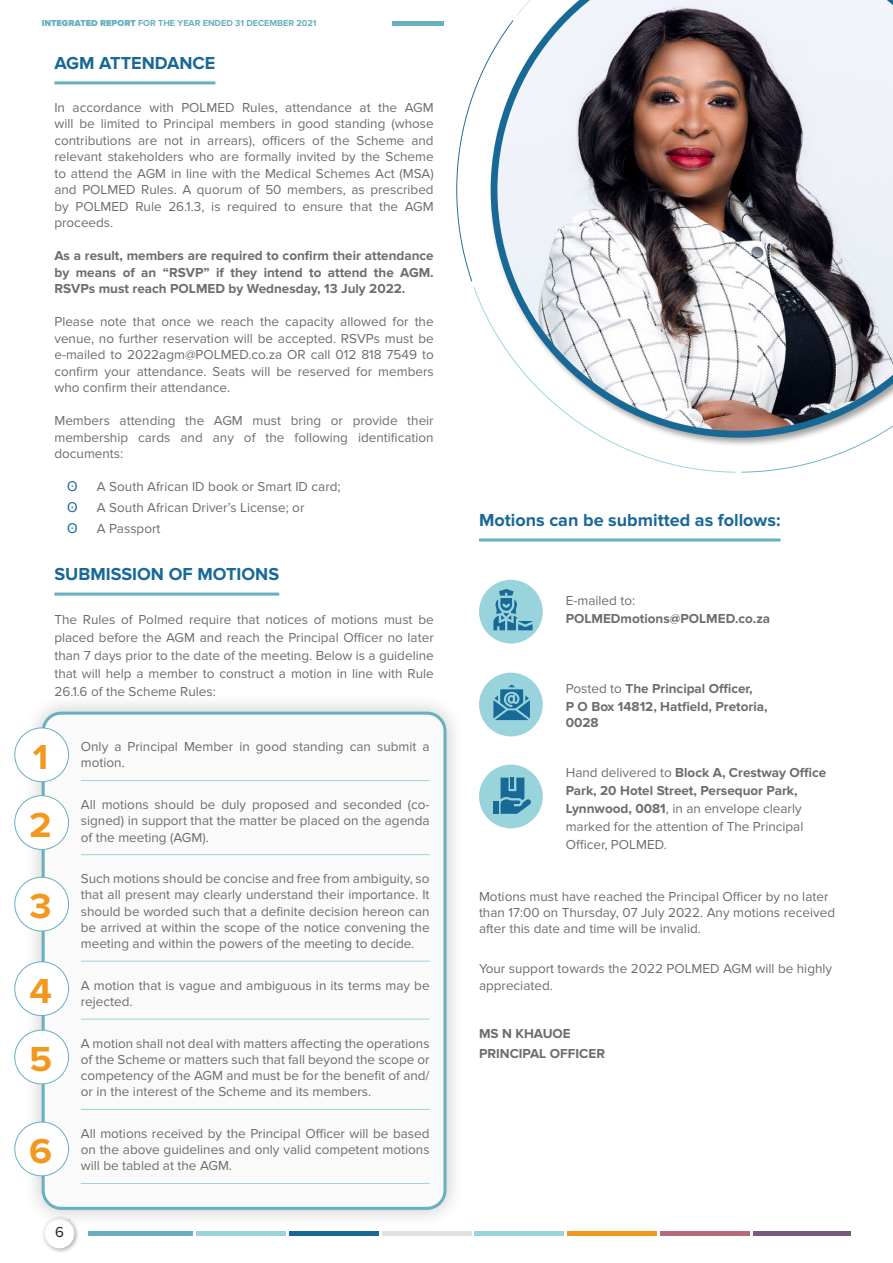
<style>
.page{position:relative;width:893px;height:1263px;background:#fff}
.page>*{position:absolute;margin:0;border:0;box-sizing:border-box;transform-origin:0 0}
.t1{font:700 36px "Proxima Nova";color:#f3981e;scale:1.05 1}
.t2{font:700 18px "Proxima Nova";color:#186996}
.t3{font:15px "Proxima Nova";color:#231f20}
.Body_Grey{font:13.5px/16.5px "Proxima Nova";color:#6c6d70;text-align:justify}
.Main_Paragraph_Headi{font:13.5px/16.2px "Proxima Nova";color:#6c6d70}
.Body_Grey-2{font:700 13.5px/16.5px "Proxima Nova";color:#6c6d70}
.Main_Paragraph_Headi-2{font:700 13.5px "Proxima Nova";color:#6c6d70}
.t4{font:700 9px "Proxima Nova";color:#67b0bf}
.s1{font-weight:900}
.s2{font-weight:400}
.s3{font-weight:700}
</style>
<div class="page">
<div style="left:41px;top:1215px;width:38px;height:38px;background:#231f20;opacity:.4"></div>
<div style="left:88px;top:1231px;width:105px;height:5px;background:#67b0bf"></div>
<div style="left:197px;top:1231px;width:89px;height:5px;background:#99d4dd"></div>
<div style="left:289px;top:1231px;width:90px;height:5px;background:#186996"></div>
<div style="left:382px;top:1231px;width:89px;height:5px;background:#e2e2e0"></div>
<div style="left:475px;top:1231px;width:89px;height:5px;background:#99d4dd"></div>
<div style="left:567px;top:1231px;width:90px;height:5px;background:#f3981e"></div>
<div style="left:660px;top:1231px;width:89px;height:5px;background:#b76a79"></div>
<div style="left:753px;top:1231px;width:97px;height:5px;background:#7a597e"></div>
<svg style="left:392px;top:21px;width:64px;height:4px"></svg>
<svg style="left:43px;top:1228px;width:34px;height:23px"></svg>
<hr style="left:54px;top:81px;width:161px;height:3px;background:#67b0bf">
<hr style="left:54px;top:593px;width:225px;height:3px;background:#67b0bf">
<svg style="left:507px;top:0;width:386px;height:438px"></svg>
<svg style="left:456px;top:0;width:279px;height:281px"></svg>
<svg style="left:473px;top:287px;width:262px;height:186px"></svg>
<svg style="left:741px;top:364px;width:152px;height:109px"></svg>
<div style="left:23px;top:693px;width:442px;height:535px;background:#231f20;opacity:.25"></div>
<div style="left:43px;top:713px;width:402px;height:495px;background:#fafafa;border-radius:18px"></div>
<div style="left:42px;top:712px;width:404px;height:498px;border:3px solid #67b0bf;border-radius:18px"></div>
<hr style="left:81px;top:780px;width:349px;height:1px;background:#99d4dd">
<hr style="left:81px;top:854px;width:349px;height:1px;background:#99d4dd">
<hr style="left:81px;top:961px;width:349px;height:1px;background:#99d4dd">
<hr style="left:81px;top:1019px;width:349px;height:1px;background:#99d4dd">
<hr style="left:81px;top:1109px;width:349px;height:1px;background:#99d4dd">
<hr style="left:81px;top:1183px;width:349px;height:1px;background:#99d4dd">
<div style="left:15px;top:728px;width:54px;height:54px;background:#fff;border-radius:50%"></div>
<div style="left:14px;top:727px;width:55px;height:55px;border:1px solid #67b0bf;border-radius:50%"></div>
<div style="left:15px;top:796px;width:54px;height:53px;background:#fff;border-radius:50%"></div>
<div style="left:14px;top:795px;width:55px;height:55px;border:1px solid #67b0bf;border-radius:50%"></div>
<div style="left:15px;top:877px;width:54px;height:54px;background:#fff;border-radius:50%"></div>
<div style="left:14px;top:877px;width:55px;height:54px;border:1px solid #67b0bf;border-radius:50%"></div>
<div style="left:15px;top:962px;width:54px;height:53px;background:#fff;border-radius:50%"></div>
<div style="left:14px;top:961px;width:55px;height:55px;border:1px solid #67b0bf;border-radius:50%"></div>
<div style="left:15px;top:1030px;width:54px;height:54px;background:#fff;border-radius:50%"></div>
<div style="left:14px;top:1030px;width:55px;height:54px;border:1px solid #67b0bf;border-radius:50%"></div>
<div style="left:15px;top:1122px;width:54px;height:54px;background:#fff;border-radius:50%"></div>
<div style="left:14px;top:1122px;width:55px;height:54px;border:1px solid #67b0bf;border-radius:50%"></div>
<hr style="left:479px;top:538px;width:301px;height:3px;background:#67b0bf">
<div style="left:479px;top:673px;width:64px;height:63px;background:#99d4dd;border-radius:50%"></div>
<svg style="left:493px;top:685px;width:37px;height:35px"></svg>
<div style="left:479px;top:765px;width:64px;height:63px;background:#99d4dd;border-radius:50%"></div>
<div style="left:493px;top:801px;width:5px;height:13px;background:#186996"></div>
<svg style="left:500px;top:778px;width:31px;height:36px"></svg>
<div style="left:479px;top:580px;width:64px;height:63px;background:#99d4dd;border-radius:50%"></div>
<svg style="left:493px;top:589px;width:40px;height:41px"></svg>
<p class="t4" style="left:42px;top:18px;width:276px"><span class="s1">INTEGRATED REPORT</span> FOR THE YEAR ENDED 31 DECEMBER 2021</p>
<p class="t2" style="left:54px;top:52px;width:162px">AGM ATTENDANCE</p>
<p class="Body_Grey" style="left:54px;top:99px;width:381px">In accordance with POLMED Rules, attendance at the AGM will be limited to Principal members in good standing (whose contributions are not in arrears), officers of the Scheme and relevant stakeholders who are formally invited by the Scheme to attend the AGM in line with the Medical Schemes Act (MSA) and POLMED Rules. A quorum of 50 members, as prescribed by POLMED Rule 26.1.3, is required to ensure that the AGM proceeds.</p>
<p class="Body_Grey-2" style="left:54px;top:248px;width:381px;text-align:justify">As a result, members are required to confirm their attendance by means of an “RSVP” if they intend to attend the AGM.<br>RSVPs must reach POLMED by Wednesday, 13 July 2022.</p>
<p class="Body_Grey" style="left:54px;top:314px;width:381px">Please note that once we reach the capacity allowed for the venue, no further reservation will be accepted. RSVPs must be e-mailed to 2022agm@POLMED.co.za OR call 012 818 7549 to confi rm your attendance. Seats will be reserved for members who confi rm their attendance.</p>
<p class="Body_Grey" style="left:54px;top:413px;width:381px">Members attending the AGM must bring or provide their membership cards and any of the following identification documents:</p>
<p class="Body_Grey" style="left:97px;top:479px;width:245px">A South African ID book or Smart ID card;</p>
<p class="Body_Grey" style="left:97px;top:499px;width:209px">A South African Driver’s License; or</p>
<p class="Body_Grey" style="left:97px;top:520px;width:65px">A Passport</p>
<p class="t2" style="left:54px;top:563px;width:226px">SUBMISSION OF MOTIONS</p>
<p class="Body_Grey" style="left:54px;top:611px;width:381px;line-height:18px">The Rules of Polmed require that notices of motions must be placed before the AGM and reach the Principal Officer no later than 7 days prior to the date of the meeting. Below is a guideline that will help a member to construct a motion in line with Rule 26.1.6 of the Scheme Rules:</p>
<p class="t1" style="left:33px;top:736px;width:16px">1</p>
<p class="t1" style="left:29px;top:804px;width:23px">2</p>
<p class="t1" style="left:30px;top:886px;width:23px">3</p>
<p class="t1" style="left:29px;top:970px;width:23px">4</p>
<p class="t1" style="left:29px;top:1038px;width:23px">5</p>
<p class="t1" style="left:29px;top:1130px;width:23px">6</p>
<p class="Main_Paragraph_Headi" style="left:81px;top:739px;width:350px">Only a Principal Member in good standing can submit a motion.</p>
<p class="Main_Paragraph_Headi" style="left:81px;top:797px;width:350px;text-align:justify">All motions should be duly proposed and seconded (co&shy;signed) in support that the matter be placed on the agenda of the meeting (AGM).</p>
<p class="Main_Paragraph_Headi" style="left:81px;top:871px;width:350px;text-align:justify">Such motions should be concise and free from ambiguity, so that all present may clearly understand their importance. It should be worded such that a definite decision hereon can be arrived at within the scope of the notice convening the meeting and within the powers of the meeting to decide.</p>
<p class="Main_Paragraph_Headi" style="left:81px;top:977px;width:350px">A motion that is vague and ambiguous in its terms may be rejected.</p>
<p class="Main_Paragraph_Headi" style="left:81px;top:1035px;width:350px;text-align:justify">A motion shall not deal with matters affecting the operations of the Scheme or matters such that fall beyond the scope or competency of the AGM and must be for the benefit of and/ or in the interest of the Scheme and its members.</p>
<p class="Main_Paragraph_Headi" style="left:81px;top:1125px;width:350px;text-align:justify">All motions received by the Principal Officer will be based on the above guidelines and only valid competent motions will be tabled at the AGM.</p>
<p class="t3" style="left:55px;top:1224px;width:10px">6</p>
<p class="t2" style="left:479px;top:509px;width:303px">Motions can be submitted as follows:</p>
<p class="Body_Grey-2" style="left:566px;top:591px;width:206px;line-height:18px"><span class="s2">E-mailed to:<br></span>POLMEDmotions@POLMED.co.za</p>
<p class="Body_Grey-2" style="left:566px;top:680px;width:203px;line-height:18px"><span class="s2">Posted to</span> The Principal Officer,<br>P O Box 14812, Hatfield, Pretoria,</p>
<p class="Body_Grey-2" style="left:566px;top:714px;width:35px">0028</p>
<p class="Body_Grey" style="left:566px;top:764px;width:262px;line-height:18px;text-align:left">Hand delivered to <span class="s3">Block A, Crestway Office Park, 20 Hotel Street, Persequor Park, Lynnwood, 0081</span>, in an envelope clearly marked for the attention of The Principal Officer, POLMED.</p>
<p class="Main_Paragraph_Headi" style="left:479px;top:889px;width:358px">Motions must have reached the Principal Officer by no later than 17:00 on Thursday, 07 July 2022. Any motions received after this date and time will be invalid.</p>
<p class="Main_Paragraph_Headi" style="left:479px;top:961px;width:355px">Your support towards the 2022 POLMED AGM will be highly appreciated.</p>
<p class="Main_Paragraph_Headi-2" style="left:479px;top:1026px;width:93px">MS N KHAUOE</p>
<p class="Main_Paragraph_Headi-2" style="left:479px;top:1046px;width:128px">PRINCIPAL OFFICER</p>
</div>
